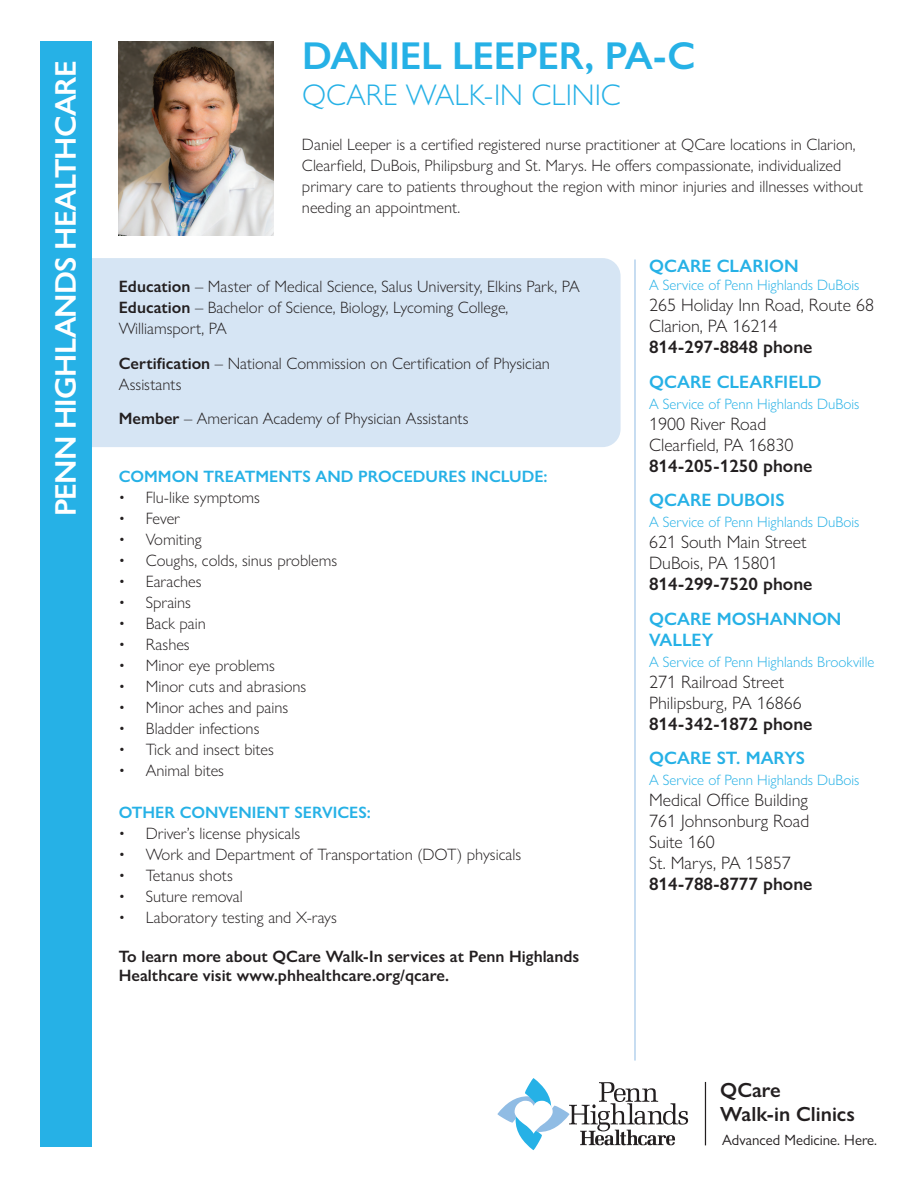
<style>
.page{position:relative;width:918px;height:1188px;background:#fff}
.page>*{position:absolute;margin:0;border:0;box-sizing:border-box;transform-origin:0 0}
.t1{font:600 39px "Gill Sans Nova";letter-spacing:-.01em;color:#26b1e6}
.t2{font:600 30px "Gill Sans Nova";letter-spacing:-.025em;color:#fff}
.t3{font:300 30px "Gill Sans Nova";color:#26b1e6}
.t4{font:600 20.55px/24.3px "Gill Sans Nova";color:#231f20}
.t5{font:300 18px/21px "Gill Sans Nova";color:#231f20}
.t6{font:600 18px "Gill Sans Nova";color:#231f20}
.t7{font:600 18px/21px "Gill Sans Nova";color:#26b1e6}
.t8{font:300 16.5px/21px "Gill Sans Nova";color:#231f20}
.t9{font:600 16.5px/19.5px "Gill Sans Nova";color:#231f20}
.t10{font:600 16.5px "Gill Sans Nova";color:#26b1e6}
.t11{font:300 15px "Gill Sans Nova";color:#26b1e6}
.t12{font:15px "Gill Sans Nova";color:#231f20}
.s1{font-weight:600}
</style>
<div class="page">
<img style="left:119px;top:41px;width:154px;height:194px">
<div style="left:59px;top:258px;width:562px;height:189px;background:#d6e5f4;border-radius:18px"></div>
<div style="left:41px;top:41px;width:51px;height:1106px;background:#26b1e6"></div>
<hr style="left:635px;top:260px;width:1px;height:801px;background:#90bce4">
<svg style="left:497px;top:1078px;width:191px;height:73px"></svg>
<hr style="left:705px;top:1082px;width:1px;height:63px;background:#231f20">
<h2 class="t2" style="left:47px;top:516px;width:457px;rotate:-90deg">PENN HIGHLANDS HEALTHCARE</h2>
<h1 class="t1" style="left:302px;top:32px;width:395px">DANIEL LEEPER, PA-C</h1>
<h2 class="t3" style="left:302px;top:77px;width:320px">QCARE WALK-IN CLINIC</h2>
<p class="t8" style="left:302px;top:134px;width:563px">Daniel Leeper is a certified registered nurse practitioner at QCare locations in Clarion, Clearfield, DuBois, Philipsburg and St. Marys. He offers compassionate, individualized primary care to patients throughout the region with minor injuries and illnesses without needing an appointment.</p>
<p class="t8" style="left:119px;top:276px;width:462px"><span class="s1">Education</span> – Master of Medical Science, Salus University, Elkins Park, PA<br><span class="s1">Education</span> – Bachelor of Science, Biology, Lycoming College,<br>Williamsport, PA</p>
<p class="t8" style="left:119px;top:353px;width:433px"><span class="s1">Certification</span> – National Commission on Certification of Physician<br>Assistants</p>
<p class="t8" style="left:119px;top:408px;width:351px"><span class="s1">Member</span> – American Academy of Physician Assistants</p>
<p class="t10" style="left:119px;top:466px;width:430px">COMMON TREATMENTS AND PROCEDURES INCLUDE:</p>
<p class="t8" style="left:119px;top:487px;width:143px">• Flu-like symptoms</p>
<p class="t8" style="left:119px;top:508px;width:63px">• Fever</p>
<p class="t8" style="left:119px;top:529px;width:84px">• Vomiting</p>
<p class="t8" style="left:119px;top:550px;width:220px">• Coughs, colds, sinus problems</p>
<p class="t8" style="left:119px;top:571px;width:84px">• Earaches</p>
<p class="t8" style="left:119px;top:592px;width:74px">• Sprains</p>
<p class="t8" style="left:119px;top:613px;width:89px">• Back pain</p>
<p class="t8" style="left:119px;top:634px;width:72px">• Rashes</p>
<p class="t8" style="left:119px;top:655px;width:158px">• Minor eye problems</p>
<p class="t8" style="left:119px;top:676px;width:189px">• Minor cuts and abrasions</p>
<p class="t8" style="left:119px;top:697px;width:171px">• Minor aches and pains</p>
<p class="t8" style="left:119px;top:718px;width:142px">• Bladder infections</p>
<p class="t8" style="left:119px;top:739px;width:157px">• Tick and insect bites</p>
<p class="t8" style="left:119px;top:760px;width:107px">• Animal bites</p>
<p class="t10" style="left:119px;top:802px;width:254px">OTHER CONVENIENT SERVICES:</p>
<p class="t8" style="left:119px;top:823px;width:183px">• Driver’s license physicals</p>
<p class="t8" style="left:119px;top:844px;width:404px">• Work and Department of Transportation (DOT) physicals</p>
<p class="t8" style="left:119px;top:865px;width:116px">• Tetanus shots</p>
<p class="t8" style="left:119px;top:886px;width:126px">• Suture removal</p>
<p class="t8" style="left:119px;top:907px;width:220px">• Laboratory testing and X-rays</p>
<p class="t9" style="left:119px;top:946px;width:462px">To learn more about QCare Walk-In services at Penn Highlands<br>Healthcare visit www.phhealthcare.org/qcare.</p>
<p class="t7" style="left:649px;top:255px;width:151px">QCARE CLARION</p>
<p class="t11" style="left:649px;top:276px;width:212px">A Service of Penn Highlands DuBois</p>
<p class="t5" style="left:649px;top:294px;width:226px">265 Holiday Inn Road, Route 68<br>Clarion, PA 16214</p>
<p class="t6" style="left:649px;top:336px;width:165px">814-297-8848 phone</p>
<p class="t7" style="left:649px;top:371px;width:174px">QCARE CLEARFIELD</p>
<p class="t11" style="left:649px;top:394px;width:212px">A Service of Penn Highlands DuBois</p>
<p class="t5" style="left:649px;top:413px;width:146px">1900 River Road<br>Clearfield, PA 16830</p>
<p class="t6" style="left:649px;top:454px;width:165px">814-205-1250 phone</p>
<p class="t7" style="left:649px;top:489px;width:137px">QCARE DUBOIS</p>
<p class="t11" style="left:649px;top:513px;width:212px">A Service of Penn Highlands DuBois</p>
<p class="t5" style="left:649px;top:531px;width:159px">621 South Main Street<br>DuBois, PA 15801</p>
<p class="t6" style="left:649px;top:573px;width:165px">814-299-7520 phone</p>
<p class="t7" style="left:649px;top:608px;width:194px">QCARE MOSHANNON<br>VALLEY</p>
<p class="t11" style="left:649px;top:652px;width:227px">A Service of Penn Highlands Brookville</p>
<p class="t5" style="left:649px;top:671px;width:154px">271 Railroad Street<br>Philipsburg, PA 16866</p>
<p class="t6" style="left:649px;top:712px;width:165px">814-342-1872 phone</p>
<p class="t7" style="left:649px;top:747px;width:157px">QCARE ST. MARYS</p>
<p class="t11" style="left:649px;top:771px;width:212px">A Service of Penn Highlands DuBois</p>
<p class="t5" style="left:649px;top:789px;width:162px">Medical Office Building<br>761 Johnsonburg Road<br>Suite 160<br>St. Marys, PA 15857</p>
<p class="t6" style="left:649px;top:873px;width:165px">814-788-8777 phone</p>
<p class="t4" style="left:720px;top:1078px;width:136px">QCare<br>Walk-in Clinics</p>
<p class="t12" style="left:722px;top:1131px;width:157px">Advanced Medicine. Here.</p>
</div>
